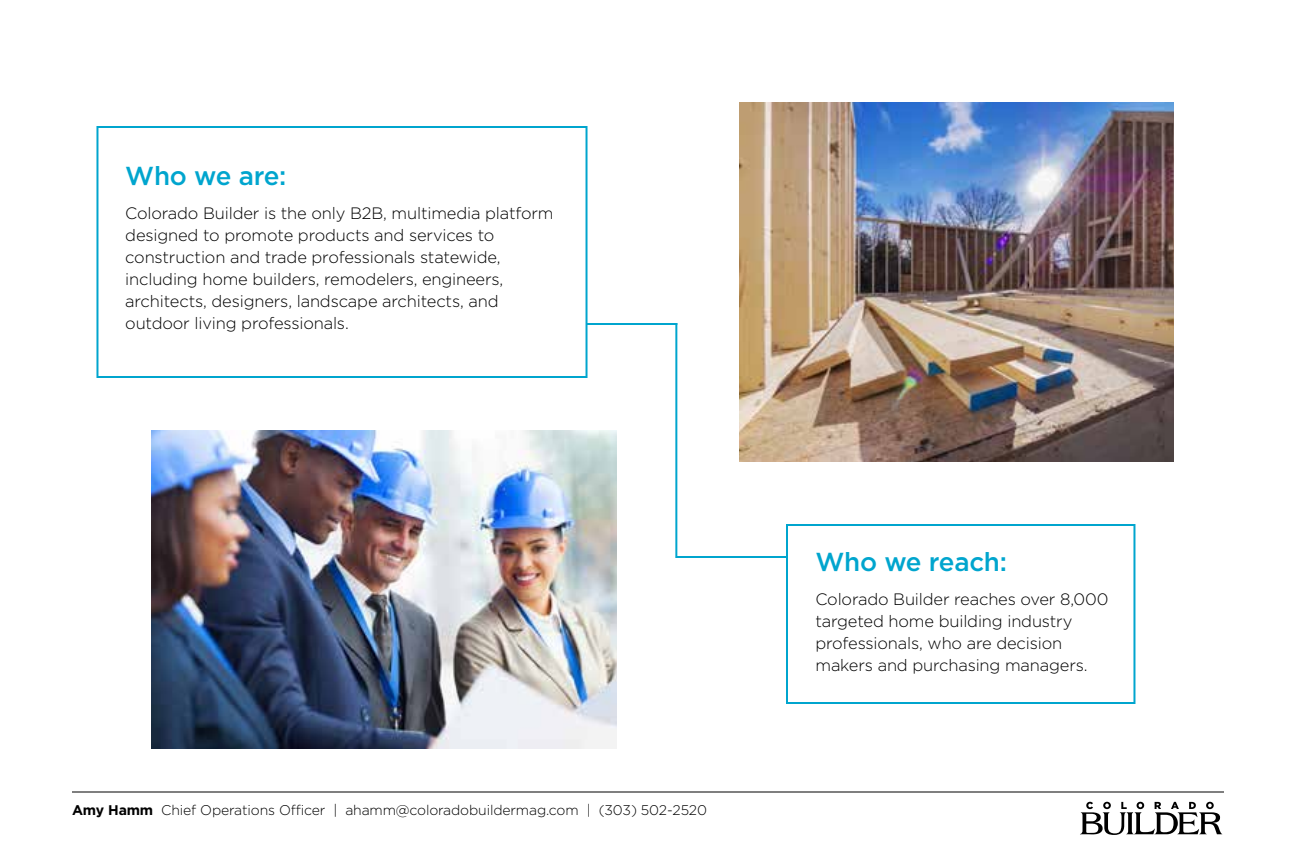
<style>
.page{position:relative;width:1296px;height:864px;background:#fff}
.page>*{position:absolute;margin:0;border:0;box-sizing:border-box;transform-origin:0 0}
.t1{font:500 26px "Gotham";letter-spacing:-.01em;color:#00a5ce}
.t2{font:300 16.4px/22px "Gotham";letter-spacing:-.01em;color:#000}
.t3{font:300 14px "Gotham";letter-spacing:-.01em;color:#000}
.s1{font-weight:700}
</style>
<div class="page">
<svg style="left:1080px;top:802px;width:142px;height:33px"></svg>
<hr style="left:72px;top:792px;width:1152px;height:1px;background:#000">
<img style="left:151px;top:430px;width:465px;height:318px">
<img style="left:739px;top:102px;width:435px;height:359px">
<hr style="left:564px;top:323px;width:113px;height:2px;background:#00a5ce">
<hr style="left:676px;top:556px;width:117px;height:2px;background:#00a5ce">
<hr style="left:675px;top:323px;width:2px;height:235px;background:#00a5ce">
<div style="left:96px;top:126px;width:492px;height:252px;background:#fff;border:2px solid #00a5ce"></div>
<div style="left:786px;top:524px;width:349px;height:180px;background:#fff;border:2px solid #00a5ce"></div>
<h1 class="t1" style="left:125px;top:161px;width:163px">Who we are:</h1>
<p class="t2" style="left:125px;top:202px;width:430px">Colorado Builder is the only B2B, multimedia platform designed to promote products and services to construction and trade professionals statewide, including home builders, remodelers, engineers, architects, designers, landscape architects, and outdoor living professionals.</p>
<p class="t3" style="left:72px;top:803px;width:637px"><span class="s1">Amy Hamm</span> Chief Operations Officer | ahamm@coloradobuildermag.com | (303) 502-2520</p>
<h1 class="t1" style="left:815px;top:547px;width:193px">Who we reach:</h1>
<p class="t2" style="left:815px;top:588px;width:294px">Colorado Builder reaches over 8,000 targeted home building industry professionals, who are decision makers and purchasing managers.</p>
</div>
